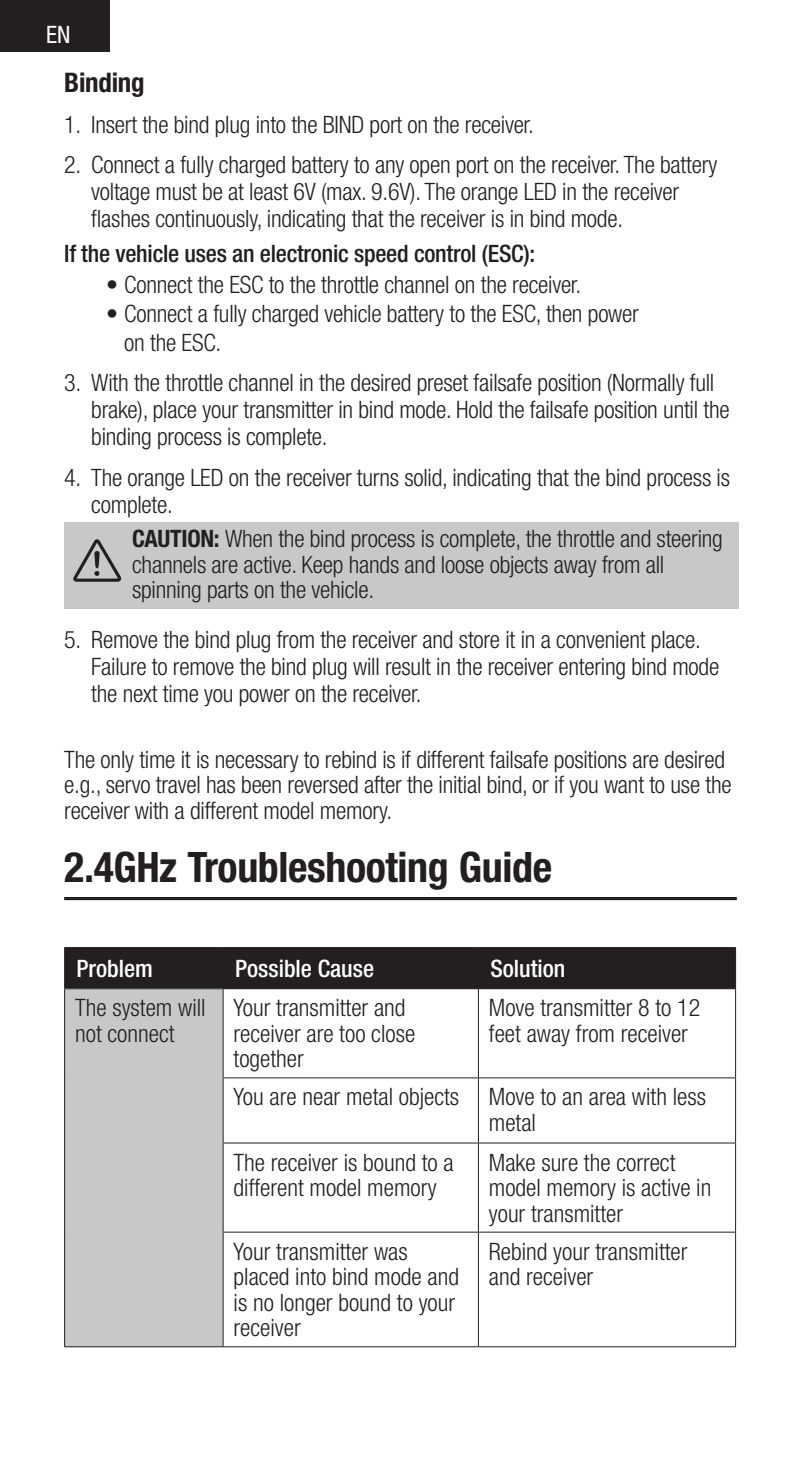
<style>
.page{position:relative;width:801px;height:1476px;background:#fff}
.page>*{position:absolute;margin:0;border:0;box-sizing:border-box;transform-origin:0 0}
.t1{font:700 condensed 42px "Helvetica Neue LT Std";letter-spacing:-.01em;color:#231f20}
.t2{font:700 condensed 27px "Helvetica Neue LT Std";letter-spacing:-.01em;color:#231f20}
.t3{font:300 condensed 24px/25.5px "Helvetica Neue LT Std";letter-spacing:-.01em;color:#231f20}
.t4{font:500 condensed 24px "Helvetica Neue LT Std";letter-spacing:-.01em;color:#231f20}
.t5{font:500 condensed 24px "Helvetica Neue LT Std";color:#fff}
.t6{font:condensed 24px "Helvetica Neue LT Std";color:#fff}
.s1{font-weight:700}
</style>
<div class="page">
<div style="left:0;top:0;width:109px;height:52px;background:#231f20"></div>
<div style="left:64px;top:522px;width:674px;height:87px;background:#c7c8ca"></div>
<svg style="left:73px;top:539px;width:48px;height:43px"></svg>
<hr style="left:64px;top:897px;width:673px;height:3px;background:#231f20">
<div style="left:65px;top:948px;width:670px;height:40px;background:#231f20"></div>
<div style="left:65px;top:989px;width:158px;height:358px;background:#c7c8ca"></div>
<hr style="left:64px;top:989px;width:1px;height:89px;background:#231f20">
<hr style="left:64px;top:1078px;width:1px;height:65px;background:#231f20">
<hr style="left:64px;top:1143px;width:1px;height:89px;background:#231f20">
<hr style="left:64px;top:1232px;width:1px;height:114px;background:#231f20">
<hr style="left:223px;top:989px;width:1px;height:89px;background:#231f20">
<hr style="left:478px;top:989px;width:1px;height:89px;background:#231f20">
<hr style="left:735px;top:989px;width:1px;height:89px;background:#231f20">
<hr style="left:223px;top:1077px;width:255px;height:1px;background:#231f20">
<hr style="left:223px;top:1078px;width:1px;height:65px;background:#231f20">
<hr style="left:478px;top:1077px;width:258px;height:1px;background:#231f20">
<hr style="left:478px;top:1078px;width:1px;height:65px;background:#231f20">
<hr style="left:735px;top:1078px;width:1px;height:65px;background:#231f20">
<hr style="left:223px;top:1143px;width:255px;height:1px;background:#231f20">
<hr style="left:223px;top:1143px;width:1px;height:89px;background:#231f20">
<hr style="left:478px;top:1143px;width:258px;height:1px;background:#231f20">
<hr style="left:478px;top:1143px;width:1px;height:89px;background:#231f20">
<hr style="left:735px;top:1143px;width:1px;height:89px;background:#231f20">
<hr style="left:223px;top:1232px;width:255px;height:1px;background:#231f20">
<hr style="left:223px;top:1233px;width:1px;height:113px;background:#231f20">
<hr style="left:478px;top:1232px;width:258px;height:1px;background:#231f20">
<hr style="left:478px;top:1233px;width:1px;height:113px;background:#231f20">
<hr style="left:735px;top:1233px;width:1px;height:113px;background:#231f20">
<hr style="left:64px;top:947px;width:159px;height:1px;background:#231f20">
<hr style="left:64px;top:948px;width:1px;height:40px;background:#231f20">
<hr style="left:223px;top:947px;width:255px;height:1px;background:#231f20">
<hr style="left:223px;top:948px;width:1px;height:40px;background:#231f20">
<hr style="left:478px;top:947px;width:258px;height:1px;background:#231f20">
<hr style="left:478px;top:948px;width:1px;height:40px;background:#231f20">
<hr style="left:735px;top:948px;width:1px;height:40px;background:#231f20">
<hr style="left:64px;top:988px;width:159px;height:1px;background:#231f20">
<hr style="left:223px;top:988px;width:255px;height:1px;background:#231f20">
<hr style="left:478px;top:988px;width:258px;height:1px;background:#231f20">
<hr style="left:64px;top:1346px;width:159px;height:1px;background:#231f20">
<hr style="left:223px;top:1346px;width:255px;height:1px;background:#231f20">
<hr style="left:478px;top:1346px;width:258px;height:1px;background:#231f20">
<p class="t6" style="left:46px;top:21px;width:26px">EN</p>
<p class="t2" style="left:64px;top:66px;width:82px">Binding</p>
<p class="t3" style="left:64px;top:111px;width:471px">1. Insert the bind plug into the BIND port on the receiver.</p>
<p class="t3" style="left:91px;top:151px;width:628px;line-height:27px;text-indent:-27px">2. Connect a fully charged battery to any open port on the receiver. The battery voltage must be at least 6V (max. 9.6V). The orange LED in the receiver flashes continuously, indicating that the receiver is in bind mode.</p>
<p class="t4" style="left:64px;top:239px;width:472px">If the vehicle uses an electronic speed control (ESC):</p>
<p class="t3" style="left:106px;top:272px;width:477px">• Connect the ESC to the throttle channel on the receiver.</p>
<p class="t3" style="left:124px;top:299px;width:516px;line-height:28.8px;text-indent:-18px">• Connect a fully charged vehicle battery to the ESC, then power on the ESC.</p>
<p class="t3" style="left:91px;top:369px;width:640px;line-height:27px;text-indent:-27px">3. With the throttle channel in the desired preset failsafe position (Normally full brake), place your transmitter in bind mode. Hold the failsafe position until the binding process is complete.</p>
<p class="t3" style="left:91px;top:464px;width:640px;line-height:27px;text-indent:-27px">4. The orange LED on the receiver turns solid, indicating that the bind process is complete.</p>
<p class="t3" style="left:132px;top:526px;width:592px"><span class="s1">CAUTION:</span> When the bind process is complete, the throttle and steering channels are active. Keep hands and loose objects away from all spinning parts on the vehicle.</p>
<p class="t3" style="left:91px;top:626px;width:629px;line-height:27px;text-indent:-27px">5. Remove the bind plug from the receiver and store it in a convenient place.<br>Failure to remove the bind plug will result in the receiver entering bind mode the next time you power on the receiver.</p>
<p class="t3" style="left:64px;top:746px;width:669px">The only time it is necessary to rebind is if different failsafe positions are desired e.g., servo travel has been reversed after the initial bind, or if you want to use the receiver with a different model memory.</p>
<h1 class="t1" style="left:64px;top:842px;width:489px">2.4GHz Troubleshooting Guide</h1>
<p class="t5" style="left:77px;top:954px;width:78px">Problem</p>
<p class="t5" style="left:235px;top:954px;width:141px">Possible Cause</p>
<p class="t5" style="left:490px;top:954px;width:77px">Solution</p>
<p class="t3" style="left:75px;top:995px;width:132px">The system will not connect</p>
<p class="t3" style="left:234px;top:995px;width:183px">Your transmitter and receiver are too close together</p>
<p class="t3" style="left:489px;top:995px;width:213px">Move transmitter 8 to 12 feet away from receiver</p>
<p class="t3" style="left:489px;top:1084px;width:219px;text-indent:-255px">You are near metal objects Move to an area with less metal</p>
<p class="t3" style="left:234px;top:1149px;width:222px">The receiver is bound to a different model memory</p>
<p class="t3" style="left:489px;top:1149px;width:224px">Make sure the correct model memory is active in your transmitter</p>
<p class="t3" style="left:234px;top:1238px;width:227px">Your transmitter was placed into bind mode and is no longer bound to your receiver</p>
<p class="t3" style="left:489px;top:1238px;width:200px">Rebind your transmitter and receiver</p>
</div>
